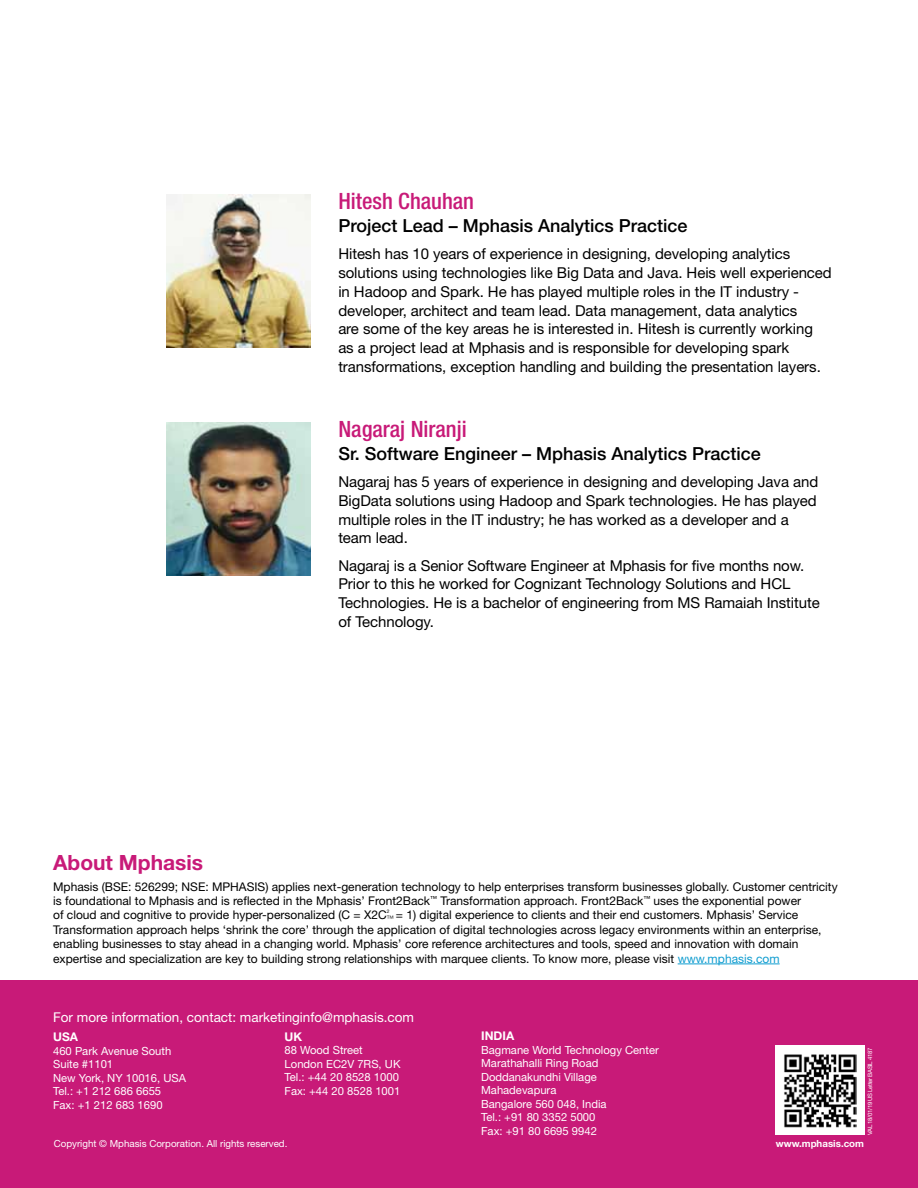
<style>
.page{position:relative;width:918px;height:1188px;background:#fff}
.page>*{position:absolute;margin:0;border:0;box-sizing:border-box;transform-origin:0 0}
.t1{font:500 condensed 22.5px "Helvetica Neue LT Std";color:#c81a78}
.t2{font:700 21px "Helvetica Neue LT Std";color:#c81a78}
.t3{font:500 18px "Helvetica Neue LT Std";color:#000}
.t4{font:15px/18.8px "Helvetica Neue LT Std";letter-spacing:-.005em;color:#000}
.t5{font:13.5px "Helvetica Neue";color:#fff}
.t6{font:12px/14.4px "Helvetica Neue LT Std";color:#000}
.t7{font:700 12px "Helvetica Neue LT Std";color:#fff}
.t8{font:11.25px/13.5px "Helvetica Neue";color:#fff}
.t9{font:9.75px "Helvetica Neue";color:#fff}
.t10{font:700 9.75px "Helvetica Neue LT Std";color:#fff}
.t11{font:6px "Helvetica Neue LT Std";letter-spacing:-.05em;color:#fff}
.t12{font:4.8px "Helvetica Neue LT Std";color:#000}
.s1{color:#109dd0}
</style>
<div class="page">
<svg style="left:166px;top:194px;width:145px;height:1px"></svg>
<svg style="left:166px;top:422px;width:145px;height:1px"></svg>
<img style="left:166px;top:195px;width:145px;height:153px">
<img style="left:166px;top:423px;width:145px;height:153px">
<div style="left:0;top:980px;width:918px;height:208px;background:#c81a78"></div>
<div style="left:775px;top:1046px;width:90px;height:89px;background:#fff"></div>
<img style="left:784px;top:1054px;width:73px;height:73px">
<hr style="left:678px;top:964px;width:102px;height:1px;background:#109dd0">
<h1 class="t1" style="left:338px;top:188px;width:137px">Hitesh Chauhan</h1>
<p class="t3" style="left:338px;top:215px;width:351px">Project Lead – Mphasis Analytics Practice</p>
<p class="t4" style="left:338px;top:244px;width:495px">Hitesh has 10 years of experience in designing, developing analytics solutions using technologies like Big Data and Java. Heis well experienced in Hadoop and Spark. He has played multiple roles in the IT industry - developer, architect and team lead. Data management, data analytics<br>are some of the key areas he is interested in. Hitesh is currently working as a project lead at Mphasis and is responsible for developing spark transformations, exception handling and building the presentation layers.</p>
<h1 class="t1" style="left:338px;top:415px;width:130px">Nagaraj Niranji</h1>
<p class="t3" style="left:338px;top:443px;width:424px">Sr. Software Engineer – Mphasis Analytics Practice</p>
<p class="t4" style="left:338px;top:472px;width:481px">Nagaraj has 5 years of experience in designing and developing Java and BigData solutions using Hadoop and Spark technologies. He has played multiple roles in the IT industry; he has worked as a developer and a team lead.</p>
<p class="t4" style="left:338px;top:556px;width:483px">Nagaraj is a Senior Software Engineer at Mphasis for five months now.<br>Prior to this he worked for Cognizant Technology Solutions and HCL Technologies. He is a bachelor of engineering from MS Ramaiah Institute of Technology.</p>
<h2 class="t2" style="left:53px;top:849px;width:152px">About Mphasis</h2>
<p class="t6" style="left:53px;top:879px;width:786px">Mphasis (BSE: 526299; NSE: MPHASIS) applies next-generation technology to help enterprises transform businesses globally. Customer centricity is foundational to Mphasis and is reflected in the Mphasis’ Front2Back<sup>™</sup> Transformation approach. Front2Back<sup>™</sup> uses the exponential power<br>of cloud and cognitive to provide hyper-personalized (C = X2C<sub>™</sub> = 1) digital experience to clients and their end customers. Mphasis’ Service</p>
<p class="t12" style="left:387px;top:908px;width:4px">2</p>
<p class="t6" style="left:53px;top:922px;width:770px">Transformation approach helps ‘shrink the core’ through the application of digital technologies across legacy environments within an enterprise, enabling businesses to stay ahead in a changing world. Mphasis’ core reference architectures and tools, speed and innovation with domain expertise and specialization are key to building strong relationships with marquee clients. To know more, please visit <span class="s1">www.mphasis.com</span></p>
<p class="t5" style="left:53px;top:1009px;width:362px">For more information, contact: marketinginfo@mphasis.com</p>
<p class="t7" style="left:285px;top:1029px;width:19px">UK</p>
<p class="t8" style="left:285px;top:1043px;width:117px">88 Wood Street<br>London EC2V 7RS, UK<br>Tel.: +44 20 8528 1000<br>Fax: +44 20 8528 1001</p>
<p class="t7" style="left:53px;top:1030px;width:26px">USA</p>
<p class="t8" style="left:53px;top:1044px;width:134px">460 Park Avenue South<br>Suite #1101<br>New York, NY 10016, USA<br>Tel.: +1 212 686 6655<br>Fax: +1 212 683 1690</p>
<p class="t9" style="left:54px;top:1138px;width:235px">Copyright © Mphasis Corporation. All rights reserved.</p>
<p class="t7" style="left:481px;top:1029px;width:35px">INDIA</p>
<p class="t8" style="left:481px;top:1043px;width:179px">Bagmane World Technology Center<br>Marathahalli Ring Road<br>Doddanakundhi Village<br>Mahadevapura<br>Bangalore 560 048, India<br>Tel.: +91 80 3352 5000<br>Fax: +91 80 6695 9942</p>
<p class="t11" style="left:866px;top:1135px;width:89px;rotate:-90deg">VAL 18/01/19 US Letter BASIL 4187</p>
<p class="t10" style="left:776px;top:1138px;width:90px">www.mphasis.com</p>
</div>
